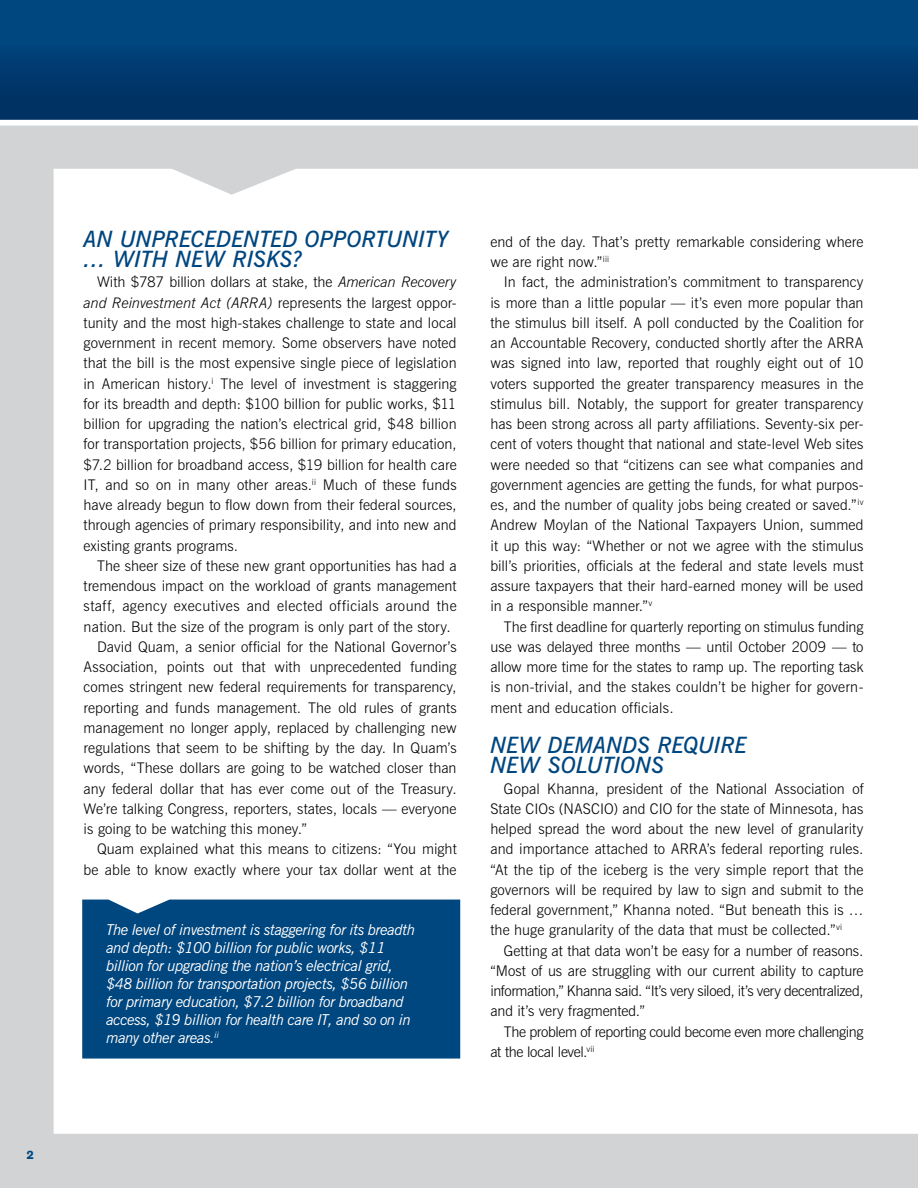
<style>
.page{position:relative;width:918px;height:1188px;background:#fff}
.page>*{position:absolute;margin:0;border:0;box-sizing:border-box;transform-origin:0 0}
.t1{font:italic 600 22.5px/20.2px "News Gothic BT";letter-spacing:-.01em;color:#00467f}
.t2{font:italic 15px/18px "News Gothic BT";letter-spacing:-.03em;color:#fff}
.t3{font:300 14.7px/20.2px "News Gothic BT";color:#000;text-align:justify}
.t4{font:300 14.7px/20.2px "News Gothic BT";letter-spacing:-.025em;color:#000}
.t5{font:300 14.7px "News Gothic BT";letter-spacing:.02em;color:#000}
.s1{font-style:italic}
</style>
<div class="page">
<div style="left:0;top:105px;width:918px;height:1083px;background:#d1d3d4"></div>
<div style="left:0;top:0;width:918px;height:125px;background:linear-gradient(to bottom,#004b86,#002e5f)"></div>
<div style="left:54px;top:169px;width:863px;height:965px;background:#fff"></div>
<div style="left:0;top:120px;width:918px;height:6px;background:#fff"></div>
<svg style="left:917px;top:0;width:1px;height:120px"></svg>
<svg style="left:917px;top:169px;width:1px;height:965px"></svg>
<div style="left:82px;top:900px;width:378px;height:159px;background:#00467f"></div>
<h1 class="t1" style="left:84px;top:228px;width:366px">AN UNPRECEDENTED OPPORTUNITY … WITH NEW RISKS?</h1>
<p class="t3" style="left:84px;top:272px;width:375px;text-indent:14px">With $787 billion dollars at stake, the <span class="s1">American Recovery and Reinvestment Act (ARRA)</span> represents the largest oppor&shy;tunity and the most high-stakes challenge to state and local government in recent memory. Some observers have noted that the bill is the most expensive single piece of legislation in American history.<sup>i</sup> The level of investment is staggering for its breadth and depth: $100 billion for public works, $11 billion for upgrading the nation’s electrical grid, $48 billion for transportation projects, $56 billion for primary education, $7.2 billion for broadband access, $19 billion for health care IT, and so on in many other areas.<sup>ii</sup> M uch of these funds have already begun to flow down from their federal sources, through agencies of primary responsibility, and into new and existing grants programs.</p>
<p class="t3" style="left:97px;top:555px;width:361px">The sheer size of these new grant opportunities has had a</p>
<p class="t3" style="left:84px;top:576px;width:375px">tremendous impact on the workload of grants management</p>
<p class="t5" style="left:84px;top:597px;width:375px">staff, agency executives and elected officials around the</p>
<p class="t3" style="left:84px;top:616px;width:369px">nation. But the size of the program is only part of the story.</p>
<p class="t3" style="left:97px;top:636px;width:361px">David Quam, a senior official for the National Governor’s</p>
<p class="t3" style="left:84px;top:657px;width:375px">Association, points out that with unprecedented funding</p>
<p class="t3" style="left:84px;top:677px;width:375px">comes stringent new federal requirements for transparency,</p>
<p class="t3" style="left:84px;top:697px;width:375px">reporting and funds management. The old rules of grants</p>
<p class="t3" style="left:84px;top:717px;width:375px">management no longer apply, replaced by challenging new</p>
<p class="t3" style="left:84px;top:738px;width:375px">regulations that seem to be shifting by the day. In Quam’s</p>
<p class="t3" style="left:84px;top:758px;width:375px">words, “These dollars are going to be watched closer than</p>
<p class="t3" style="left:84px;top:778px;width:375px">any federal dollar that has ever come out of the Treasury.</p>
<p class="t3" style="left:84px;top:798px;width:375px">We’re talking Congress, reporters, states, locals — everyone</p>
<p class="t3" style="left:84px;top:819px;width:225px">is going to be watching this money.”</p>
<p class="t3" style="left:97px;top:839px;width:361px">Quam explained what this means to citizens: “You might</p>
<p class="t3" style="left:84px;top:859px;width:375px">be able to know exactly where your tax dollar went at the</p>
<p class="t2" style="left:106px;top:921px;width:310px">The level of investment is staggering for its breadth and depth: $100 billion for public works, $11 billion for upgrading the nation’s electrical grid, $48 billion for transportation projects, $56 billion for primary education, $7.2 billion for broadband access, $19 billion for health care IT, and so on in many other areas.<sup>ii</sup></p>
<p class="t3" style="left:490px;top:231px;width:375px">end of the day. That’s pretty remarkable considering where we are right now.”<sup>iii</sup></p>
<p class="t3" style="left:490px;top:272px;width:375px;text-align:left;text-indent:14px">In fact, the administration’s commitment to transparency is more than a little popular — it’s even more popular than the stimulus bill itself. A poll conducted by the Coalition for an Accountable Recovery, conducted shortly after the ARRA was signed into law, reported that roughly eight out of 10 voters supported the greater transparency measures in the stimulus bill. Notably, the support for greater transparency has been strong across all party affiliations. Seventy-six per&shy;cent of voters thought that national and state-level Web sites were needed so that “citizens can see what companies and government agencies are getting the funds, for what purpos&shy;es, and the number of quality jobs being created or saved.”<sup>iv </sup>Andrew Moylan of the National Taxpayers Union, summed it up this way: “Whether or not we agree with the stimulus bill’s priorities, officials at the federal and state levels must assure taxpayers that their hard-earned money will be used in a responsible manner.”<sup>v</sup></p>
<p class="t3" style="left:490px;top:616px;width:375px;text-indent:14px">The first deadline for quarterly reporting on stimulus funding use was delayed three months — until October 2009 — to allow more time for the states to ramp up. The reporting task is non-trivial, and the stakes couldn’t be higher for govern&shy;ment and education officials.</p>
<h1 class="t1" style="left:490px;top:735px;width:258px">NEW DEMANDS REQUIRE<br>NEW SOLUTIONS</h1>
<p class="t3" style="left:490px;top:778px;width:375px;text-indent:14px">Gopal Khanna, president of the National Association of State CIOs (NASCIO) and CIO for the state of M innesota, has helped spread the word about the new level of granularity and importance attached to ARRA</p>
<p class="t3" style="left:490px;top:839px;width:375px;text-indent:216px">’s federal reporting rules. “At the tip of the iceberg is the very simple report that the governors will be required by law to sign and submit to the federal government,” Khanna noted. “But beneath this is … the huge granularity of the data that must be collected.”<sup>vi</sup></p>
<p class="t3" style="left:490px;top:940px;width:375px;text-indent:14px">Getting at that data won’t be easy for a number of reasons. “M ost of us are struggling with our current ability to capture information,” Khanna said. “It’s very siloed, it’s very decentralized, and it’s very fragmented.”</p>
<p class="t4" style="left:490px;top:1021px;width:375px;text-indent:13px">The problem of reporting could become even more challenging at the local level.<sup>vii</sup></p>
</div>
